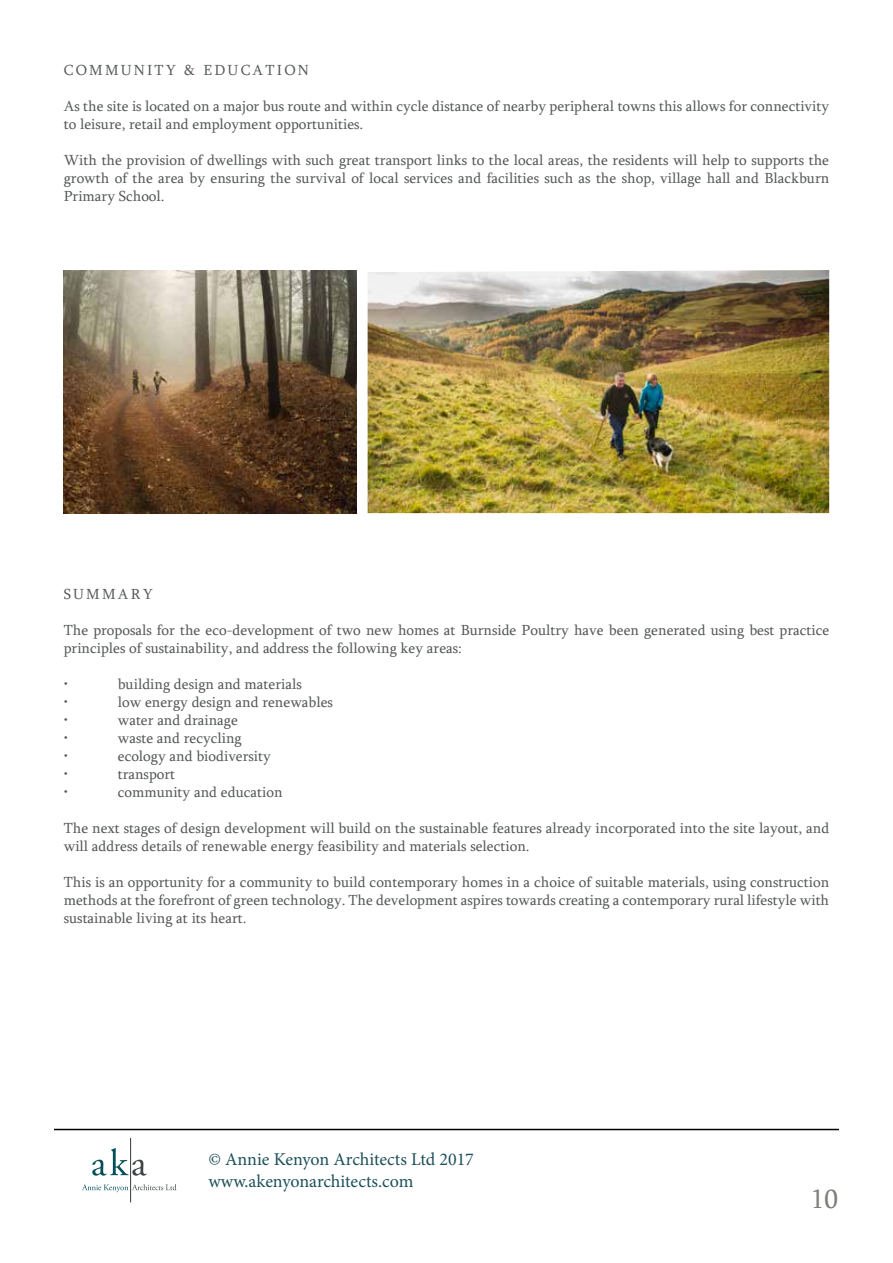
<style>
.page{position:relative;width:893px;height:1263px;background:#fff}
.page>*{position:absolute;margin:0;border:0;box-sizing:border-box;transform-origin:0 0}
.t1{font:27px "Sylfaen";color:#7c7f79}
.t2{font:18px/21.6px "Minion Pro";letter-spacing:-.005em;color:#1d5059}
.t3{font:15px/18px "Sylfaen";color:#535657}
.t4{font:15px "Sylfaen";letter-spacing:.15em;color:#535657}
</style>
<div class="page">
<hr style="left:54px;top:1129px;width:785px;height:1px;background:#000">
<svg style="left:92px;top:1148px;width:55px;height:28px"></svg>
<svg style="left:82px;top:1184px;width:95px;height:8px"></svg>
<hr style="left:130px;top:1138px;width:1px;height:64px;background:#3f4444">
<img style="left:64px;top:270px;width:292px;height:243px">
<img style="left:368px;top:270px;width:461px;height:243px">
<p class="t4" style="left:64px;top:60px;width:247px">COMMUNITY &amp; EDUCATION</p>
<p class="t3" style="left:64px;top:96px;width:767px">As the site is located on a major bus route and within cycle distance of nearby peripheral towns this allows for connectivity to leisure, retail and employment opportunities.</p>
<p class="t3" style="left:64px;top:150px;width:767px;text-align:justify">With the provision of dwellings with such great transport links to the local areas, the residents will help to supports the growth of the area by ensuring the survival of local services and facilities such as the shop, village hall and Blackburn Primary School.</p>
<p class="t4" style="left:64px;top:584px;width:91px">SUMMARY</p>
<p class="t3" style="left:64px;top:620px;width:767px">The proposals for the eco-development of two new homes at Burnside Poultry have been generated using best practice principles of sustainability, and address the following key areas:</p>
<p class="t3" style="left:64px;top:674px;width:6px">•</p>
<p class="t3" style="left:118px;top:674px;width:185px">building design and materials</p>
<p class="t3" style="left:64px;top:692px;width:6px">•</p>
<p class="t3" style="left:118px;top:692px;width:217px">low energy design and renewables</p>
<p class="t3" style="left:64px;top:710px;width:6px">•</p>
<p class="t3" style="left:118px;top:710px;width:122px">water and drainage</p>
<p class="t3" style="left:64px;top:728px;width:6px">•</p>
<p class="t3" style="left:118px;top:728px;width:125px">waste and recycling</p>
<p class="t3" style="left:64px;top:746px;width:6px">•</p>
<p class="t3" style="left:118px;top:746px;width:155px">ecology and biodiversity</p>
<p class="t3" style="left:64px;top:764px;width:6px">•</p>
<p class="t3" style="left:118px;top:764px;width:59px">transport</p>
<p class="t3" style="left:64px;top:782px;width:6px">•</p>
<p class="t3" style="left:118px;top:782px;width:166px">community and education</p>
<p class="t3" style="left:64px;top:818px;width:767px">The next stages of design development will build on the sustainable features already incorporated into the site layout, and will address details of renewable energy feasibility and materials selection.</p>
<p class="t3" style="left:64px;top:872px;width:767px;text-align:justify">This is an opportunity for a community to build contemporary homes in a choice of suitable materials, using construction methods at the forefront of green technology. The development aspires towards creating a contemporary rural lifestyle with sustainable living at its heart.</p>
<p class="t2" style="left:208px;top:1149px;width:267px">© Annie Kenyon Architects Ltd 2017 www.akenyonarchitects.com</p>
<h1 class="t1" style="left:811px;top:1181px;width:28px">10</h1>
</div>
